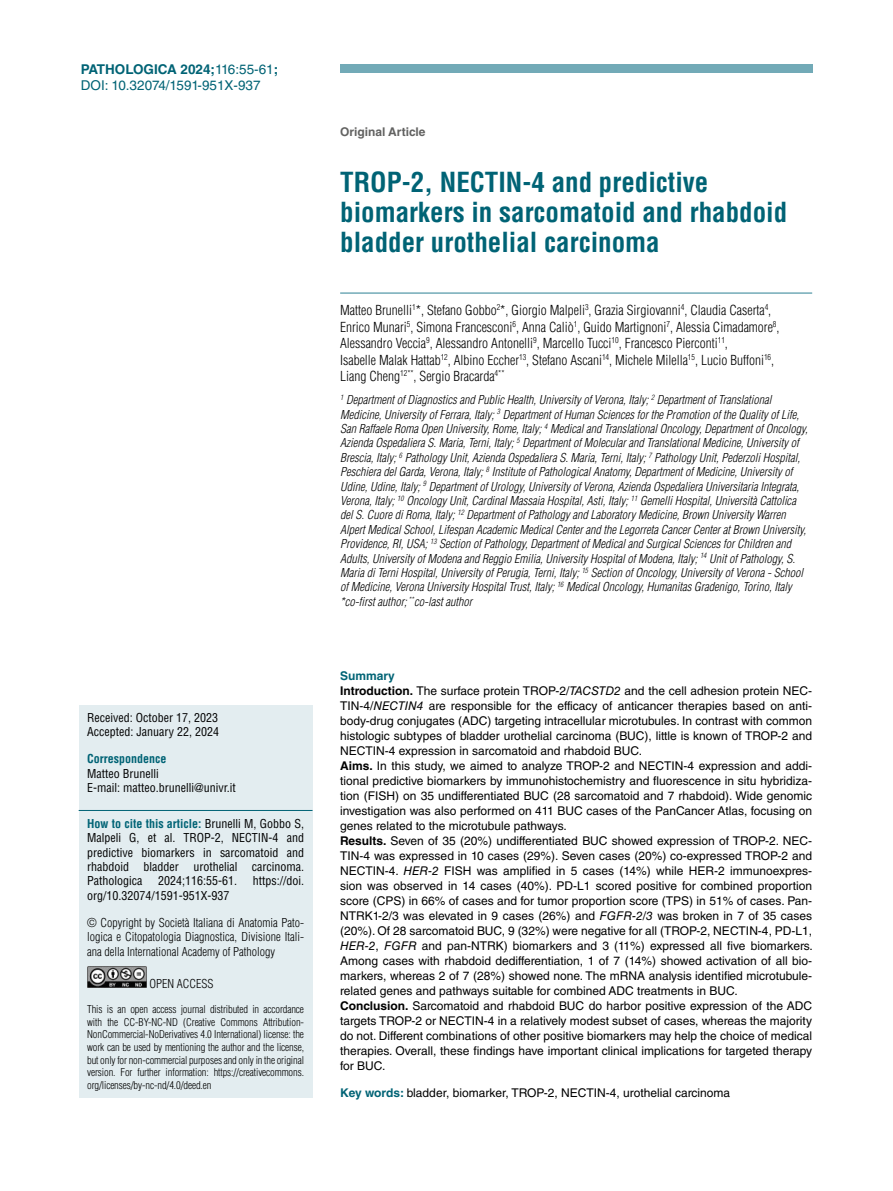
<style>
.page{position:relative;width:893px;height:1191px;background:#fff}
.page>*{position:absolute;margin:0;border:0;box-sizing:border-box;transform-origin:0 0}
.t1{font:700 condensed 27px/30px "Helvetica LT Std";color:#006375}
.t2{font:300 condensed 13.5px/16.5px "Helvetica LT Std";color:#000}
.t3{font:13.5px/16.2px "Helvetica LT Std";color:#006375}
.t4{font:12px/15px "Helvetica LT Std";color:#000}
.t5{font:italic 300 condensed 12px/14.4px "Helvetica LT Std";color:#000}
.t6{font:condensed 12px/14.4px "Helvetica LT Std";color:#000}
.t7{font:300 condensed 12px/14.4px "Helvetica LT Std";color:#000;text-align:justify}
.t8{font:700 12px "Helvetica LT Std";color:#626261}
.t9{font:700 condensed 12px "Helvetica LT Std";color:#006375}
.t10{font:300 condensed 10.5px/12.6px "Helvetica LT Std";letter-spacing:-.01em;color:#000;text-align:justify}
.s1{font-weight:700}
.s2{font-weight:700;color:#006375}
.s3{font-style:italic}
</style>
<div class="page">
<div style="left:79px;top:704px;width:234px;height:393px;background:#e3edf0"></div>
<hr style="left:79px;top:810px;width:234px;height:1px;background:#006375">
<img style="left:87px;top:966px;width:60px;height:22px">
<div style="left:340px;top:64px;width:472px;height:8px;background:#72aab7"></div>
<hr style="left:340px;top:292px;width:472px;height:2px;background:#72aab7">
<p class="t3" style="left:81px;top:61px;width:199px"><span class="s1">PATHOLOGICA 2024;</span>116:55-61<span class="s1">;<br></span>DOI: 10.32074/1591-951X-937</p>
<p class="t6" style="left:87px;top:710px;width:133px">Received: October 17, 2023<br>Accepted: January 22, 2024</p>
<p class="t9" style="left:87px;top:751px;width:81px">Correspondence</p>
<p class="t6" style="left:87px;top:766px;width:150px">Matteo Brunelli<br>E-mail: matteo.brunelli@univr.it</p>
<p class="t6" style="left:87px;top:816px;width:218px;text-align:justify"><span class="s2">How to cite this article:</span> Brunelli M, Gobbo S, Malpeli G, et al. TROP-2, NECTIN-4 and predictive biomarkers in sarcomatoid and rhabdoid bladder urothelial carcinoma.<br>Pathologica</p>
<p class="t6" style="left:158px;top:874px;width:80px">2024;116:55-61.</p>
<p class="t6" style="left:253px;top:874px;width:53px">https://doi.</p>
<p class="t6" style="left:87px;top:888px;width:144px">org/10.32074/1591-951X-937</p>
<p class="t7" style="left:87px;top:915px;width:218px">© Copyright by Società Italiana di Anatomia Pato&shy;logica e Citopatologia Diagnostica, Divisione Itali&shy;ana della International Academy of Pathology</p>
<p class="t7" style="left:149px;top:976px;width:66px">OPEN ACCESS</p>
<p class="t10" style="left:87px;top:1003px;width:218px">This is an open access journal distributed in accordance with the CC-BY-NC-ND (Creative Commons Attribution-NonCommercial-NoDerivatives 4.0 International) license: the work can be used by mentioning the author and the license, but only for non-commercial purposes and only in the original version. For further information: https://creativecommons. org/licenses/by-nc-nd/4.0/deed.en</p>
<p class="t8" style="left:340px;top:125px;width:87px">Original Article</p>
<h1 class="t1" style="left:340px;top:167px;width:448px">TROP-2, NECTIN-4 and predictive biomarkers in sarcomatoid and rhabdoid bladder urothelial carcinoma</h1>
<p class="t2" style="left:340px;top:302px;width:441px">Matteo Brunelli<sup>1</sup>*, Stefano Gobbo<sup>2</sup>*, Giorgio Malpeli<sup>3</sup>, Grazia Sirgiovanni<sup>4</sup>, Claudia Caserta<sup>4</sup>, Enrico Munari<sup>5</sup>, Simona Francesconi<sup>6</sup>, Anna Caliò<sup>1</sup>, Guido Martignoni<sup>7</sup>, Alessia Cimadamore<sup>8</sup>, Alessandro Veccia<sup>9</sup>, Alessandro Antonelli<sup>9</sup>, Marcello Tucci<sup>10</sup>, Francesco Pierconti<sup>11</sup>,<br>Isabelle Malak Hattab<sup>12</sup>, Albino Eccher<sup>13</sup>, Stefano Ascani<sup>14</sup>, Michele Milella<sup>15</sup>, Lucio Buffoni<sup>16</sup>, Liang Cheng<sup>12**</sup>, Sergio Bracarda<sup>4**</sup></p>
<p class="t5" style="left:340px;top:393px;width:469px"><sup>1</sup> Department of Diagnostics and Public Health, University of Verona, Italy; <sup>2</sup> Department of Translational Medicine, University of Ferrara, Italy; <sup>3</sup> Department of Human Sciences for the Promotion of the Quality of Life, San Raffaele Roma Open University, Rome, Italy; <sup>4</sup> Medical and Translational Oncology, Department of Oncology, Azienda Ospedaliera S. Maria, Terni, Italy; <sup>5</sup> Department of Molecular and Translational Medicine, University of Brescia, Italy; <sup>6</sup> Pathology Unit, Azienda Ospedaliera S. Maria, Terni, Italy; <sup>7</sup> Pathology Unit, Pederzoli Hospital, Peschiera del Garda, Verona, Italy; <sup>8</sup> Institute of Pathological Anatomy, Department of Medicine, University of Udine, Udine, Italy; <sup>9</sup> Department of Urology, University of Verona, Azienda Ospedaliera Universitaria Integrata, Verona, Italy; <sup>10</sup> Oncology Unit, Cardinal Massaia Hospital, Asti, Italy; <sup>11</sup> Gemelli Hospital, Università Cattolica del S. Cuore di Roma, Italy; <sup>12</sup> Department of Pathology and Laboratory Medicine, Brown University Warren Alpert Medical School, Lifespan Academic Medical Center and the Legorreta Cancer Center at Brown University, Providence, RI, USA; <sup>13</sup> Section of Pathology, Department of Medical and Surgical Sciences for Children and Adults, University of Modena and Reggio Emilia, University Hospital of Modena, Italy; <sup>14</sup> Unit of Pathology, S.<br>Maria di Terni Hospital, University of Perugia, Terni, Italy; <sup>15</sup> Section of Oncology, University of Verona - School of Medicine, Verona University Hospital Trust, Italy; <sup>16</sup> Medical Oncology, Humanitas Gradenigo, Torino, Italy *co-first author; <sup>**</sup>co-last author</p>
<p class="t4" style="left:340px;top:668px;width:474px"><span class="s2">Summary<br></span><span class="s1">Introduction.</span> The surface protein TROP-2/<span class="s3">TACSTD2</span> and the cell adhesion protein NEC-TIN-4/<span class="s3">NECTIN4</span> are responsible for the efficacy of anticancer therapies based on anti&shy;body-drug conjugates (ADC) targeting intracellular microtubules. In contrast with common histologic subtypes of bladder urothelial carcinoma (BUC), little is known of TROP-2 and NECTIN-4 expression in sarcomatoid and rhabdoid BUC.<br><span class="s1">Aims.</span> In this study, we aimed to analyze TROP-2 and NECTIN-4 expression and addi&shy;tional predictive biomarkers by immunohistochemistry and fluorescence in situ hybridiza&shy;tion (FISH) on 35 undifferentiated BUC (28 sarcomatoid and 7 rhabdoid). Wide genomic investigation was also performed on 411 BUC cases of the PanCancer Atlas, focusing on genes related to the microtubule pathways.<br><span class="s1">Results.</span> Seven of 35 (20%) undifferentiated BUC showed expression of TROP-2. NEC-TIN-4 was expressed in 10 cases (29%). Seven cases (20%) co-expressed TROP-2 and NECTIN-4. <span class="s3">HER-2</span> FISH was amplified in 5 cases (14%) while HER-2 immunoexpres&shy;sion was observed in 14 cases (40%). PD-L1 scored positive for combined proportion score (CPS) in 66% of cases and for tumor proportion score (TPS) in 51% of cases. Pan-NTRK1-2/3 was elevated in 9 cases (26%) and <span class="s3">FGFR-2/3</span> was broken in 7 of 35 cases (20%). Of 28 sarcomatoid BUC, 9 (32%) were negative for all (TROP-2, NECTIN-4, PD-L1, <span class="s3">HER-2</span>, <span class="s3">FGFR</span> and pan-NTRK) biomarkers and 3 (11%) expressed all five biomarkers.<br>Among cases with rhabdoid dedifferentiation, 1 of 7 (14%) showed activation of all bio&shy;markers, whereas 2 of 7 (28%) showed none. The mRNA analysis identified microtubule&shy;related genes and pathways suitable for combined ADC treatments in BUC.<br><span class="s1">Conclusion.</span> Sarcomatoid and rhabdoid BUC do harbor positive expression of the ADC targets TROP-2 or NECTIN-4 in a relatively modest subset of cases, whereas the majority do not. Different combinations of other positive biomarkers may help the choice of medical therapies. Overall, these findings have important clinical implications for targeted therapy for BUC.</p>
<p class="t4" style="left:340px;top:1085px;width:391px"><span class="s2">Key words:</span> bladder, biomarker, TROP-2, NECTIN-4, urothelial carcinoma</p>
</div>
